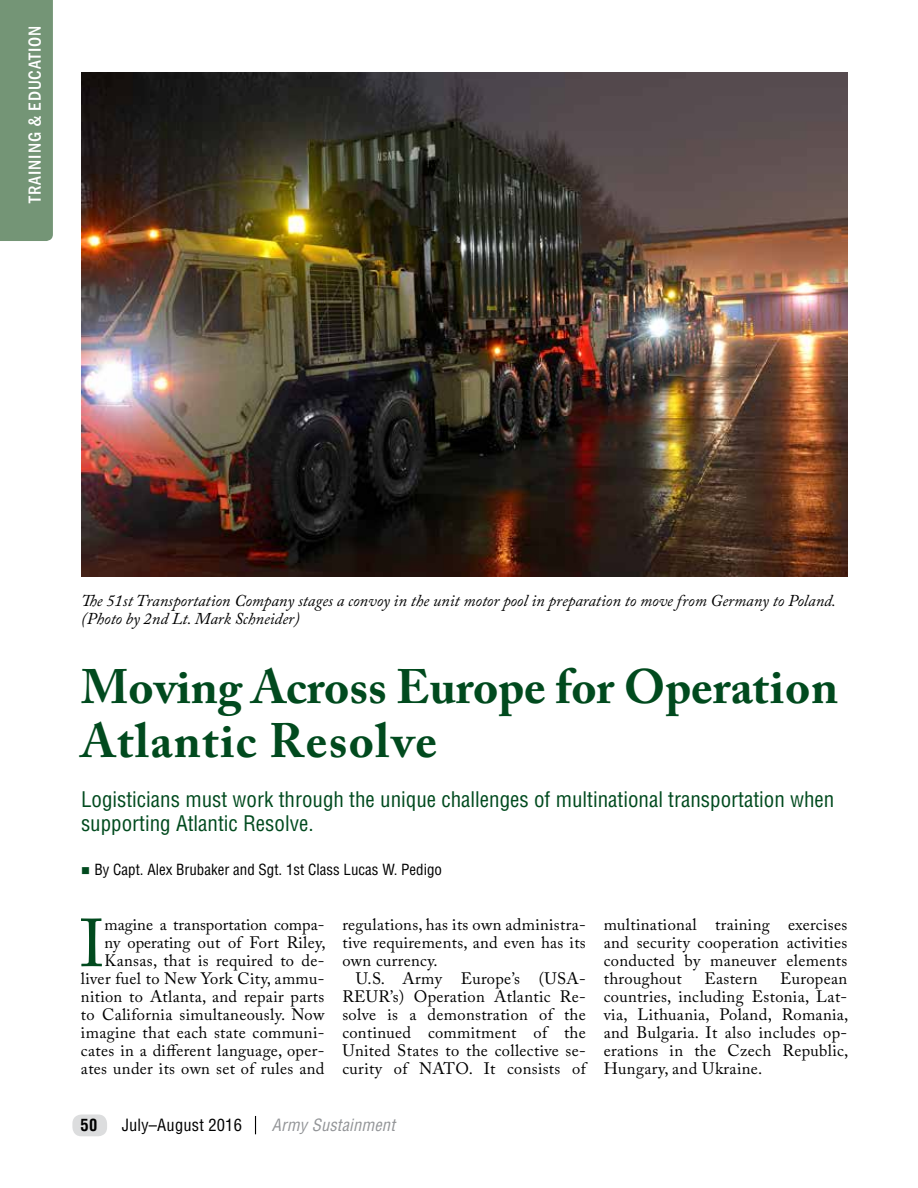
<style>
.page{position:relative;width:918px;height:1188px;background:#fff}
.page>*{position:absolute;margin:0;border:0;box-sizing:border-box;transform-origin:0 0}
.t1{font:67.2px "Adobe Caslon Pro";color:#014a1e}
.t2{font:700 48px/54px "Adobe Caslon Pro";color:#014a1e}
.t3{font:condensed 21px/24px "Helvetica LT Std";color:#014a1e}
.t4{font:500 condensed 18px "Franklin Gothic";letter-spacing:.05em;color:#fff}
.t5{font:16.5px/18px "Adobe Caslon Pro";letter-spacing:.02em;color:#000;text-align:justify}
.t6{font:italic 16.5px/18px "Adobe Caslon Pro";color:#000}
.t7{font:condensed 16.5px "Helvetica LT Std";letter-spacing:.01em;color:#000}
.t8{font:italic condensed 16.5px "Helvetica LT Std";letter-spacing:.01em;color:#939598}
.t9{font:700 condensed 16.5px "Helvetica LT Std";color:#000}
.t10{font:condensed 15px "Helvetica LT Std";color:#000}
.s1{color:#014a1e}
</style>
<div class="page">
<img style="left:81px;top:72px;width:767px;height:504px">
<div style="left:0;top:0;width:53px;height:241px;background:#749576"></div>
<svg style="left:255px;top:1116px;width:1px;height:18px"></svg>
<div style="left:72px;top:1114px;width:35px;height:22px;background:#dcddde;border-radius:9px"></div>
<p class="t4" style="left:23px;top:203px;width:178px;rotate:-90deg">TRAINING &amp; EDUCATION</p>
<p class="t6" style="left:81px;top:591px;width:757px">The 51st Transportation Company stages a convoy in the unit motor pool in preparation to move from Germany to Poland. (Photo by 2nd Lt. Mark Schneider)</p>
<h2 class="t2" style="left:81px;top:659px;width:759px">Moving Across Europe for Operation<br>Atlantic Resolve</h2>
<p class="t3" style="left:81px;top:787px;width:755px">Logisticians must work through the unique challenges of multinational transportation when supporting Atlantic Resolve.</p>
<p class="t10" style="left:81px;top:860px;width:363px"><span class="s1">■</span> By Capt. Alex Brubaker and Sgt. 1st Class Lucas W. Pedigo</p>
<p class="t5" style="left:81px;top:915px;width:246px;text-align:right">magine a transportation compa-<br>ny operating out of Fort Riley, Kansas, that is required to de&shy;liver fuel to New York City, ammu&shy;nition to Atlanta, and repair parts to California simultaneously. Now imagine that each state communi&shy;cates in a different language, oper&shy;ates under its own set of rules and</p>
<p class="t5" style="left:342px;top:915px;width:245px">regulations, has its own administra&shy;tive requirements, and even has its own currency.</p>
<h1 class="t1" style="left:80px;top:904px;width:26px">I</h1>
<p class="t5" style="left:342px;top:969px;width:245px;text-indent:13px">U.S. Army Europe’s (USA-REUR’s) Operation Atlantic Re&shy;solve is a demonstration of the continued commitment of the United States to the collective se&shy;curity of NATO. It consists of</p>
<p class="t5" style="left:604px;top:915px;width:245px">multinational training exercises and security cooperation activities conducted by maneuver elements throughout</p>
<p class="t5" style="left:604px;top:969px;width:246px;text-indent:176px">European countries, including Estonia, Lat&shy;via, Lithuania, Poland, Romania, and Bulgaria. It also includes op&shy;erations in the Czech Republic, Hungary, and Ukraine.</p>
<p class="t5" style="left:704px;top:969px;width:55px">Eastern</p>
<p class="t9" style="left:81px;top:1115px;width:18px">50</p>
<p class="t7" style="left:122px;top:1115px;width:122px">July–August 2016</p>
<p class="t8" style="left:272px;top:1115px;width:125px">Army Sustainment</p>
</div>
